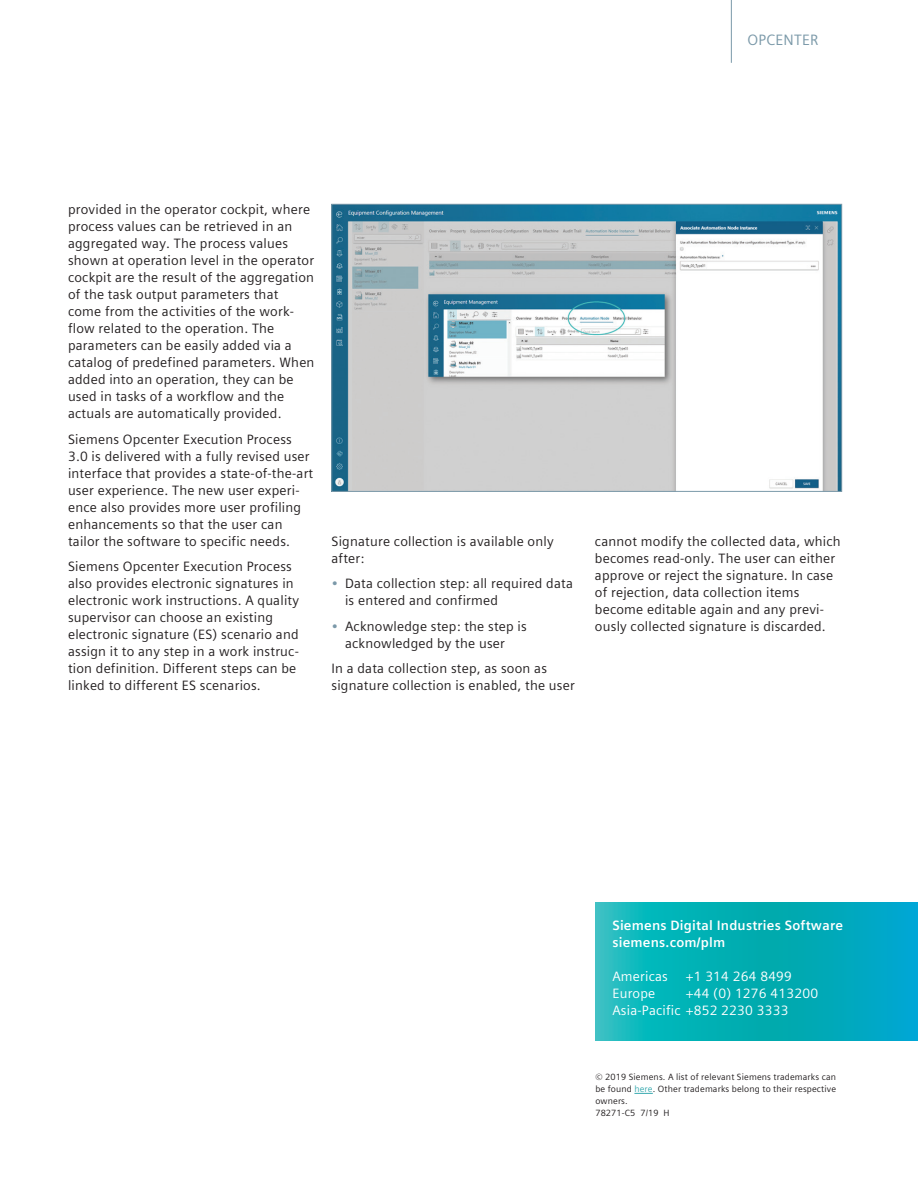
<style>
.page{position:relative;width:918px;height:1188px;background:#fff}
.page>*{position:absolute;margin:0;border:0;box-sizing:border-box;transform-origin:0 0}
.t1{font:15px "Siemens Sans Global";letter-spacing:.015em;color:#7b99a9}
.t2{font:13.5px/17px "Siemens Sans Global";letter-spacing:.015em;color:#231f20}
.t3{font:13.5px/17px "Siemens Sans Global";letter-spacing:.015em;color:#fff}
.t4{font:700 13.5px/17px "Siemens Sans Global";letter-spacing:.015em;color:#fff}
.t5{font:9px/12px "Siemens Sans Global";letter-spacing:.015em;color:#231f20}
.s1{color:#7b99a9}
.s2{color:#36a9af}
</style>
<div class="page">
<hr style="left:731px;top:0;width:1px;height:63px;background:#7b99a9">
<svg style="left:634px;top:1093px;width:19px;height:1px"></svg>
<svg style="left:595px;top:903px;width:323px;height:137px;background:#05aeba"></svg>
<img style="left:334px;top:206px;width:506px;height:284px">
<div style="left:332px;top:204px;width:510px;height:288px;border:1px solid #7b99a9"></div>
<p class="t1" style="left:748px;top:29px;width:72px">OPCENTER</p>
<p class="t2" style="left:68px;top:201px;width:248px">provided in the operator cockpit, where process values can be retrieved in an aggregated way. The process values shown at operation level in the operator cockpit are the result of the aggregation of the task output parameters that come from the activities of the work&shy;flow related to the operation. The parameters can be easily added via a catalog of predefined parameters. When added into an operation, they can be used in tasks of a workflow and the actuals are automatically provided.</p>
<p class="t2" style="left:68px;top:431px;width:247px">Siemens Opcenter Execution Process 3.0 is delivered with a fully revised user interface that provides a state-of-the-art user experience. The new user experi&shy;ence also provides more user profiling enhancements so that the user can tailor the software to specific needs.</p>
<p class="t2" style="left:68px;top:558px;width:233px">Siemens Opcenter Execution Process also provides electronic signatures in electronic work instructions. A quality supervisor can choose an existing electronic signature (ES) scenario and assign it to any step in a work instruc&shy;tion definition. Different steps can be linked to different ES scenarios.</p>
<p class="t2" style="left:332px;top:533px;width:224px">Signature collection is available only after:</p>
<p class="t2" style="left:345px;top:575px;width:229px;text-indent:-14px"><span class="s1">•</span> Data collection step: all required data is entered and confirmed</p>
<p class="t2" style="left:345px;top:618px;width:183px;text-indent:-14px"><span class="s1">•</span> Acknowledge step: the step is acknowledged by the user</p>
<p class="t2" style="left:332px;top:660px;width:245px">In a data collection step, as soon as signature collection is enabled, the user</p>
<p class="t2" style="left:595px;top:533px;width:247px">cannot modify the collected data, which becomes read-only. The user can either approve or reject the signature. In case of rejection, data collection items become editable again and any previ&shy;ously collected signature is discarded.</p>
<p class="t4" style="left:612px;top:917px;width:232px">Siemens Digital Industries Software siemens.com/plm</p>
<p class="t3" style="left:612px;top:968px;width:57px">Americas</p>
<p class="t3" style="left:686px;top:968px;width:108px">+1 314 264 8499</p>
<p class="t3" style="left:612px;top:985px;width:44px">Europe</p>
<p class="t3" style="left:612px;top:985px;width:207px;text-indent:73px">+44 (0) 1276 413200<br>Asia-Pacific +852 2230 3333</p>
<p class="t5" style="left:595px;top:1071px;width:242px">© 2019 Siemens. A list of relevant Siemens trademarks can be found <span class="s2">here</span>. Other trademarks belong to their respective owners.<br>78271-C5 7/19 H</p>
</div>
